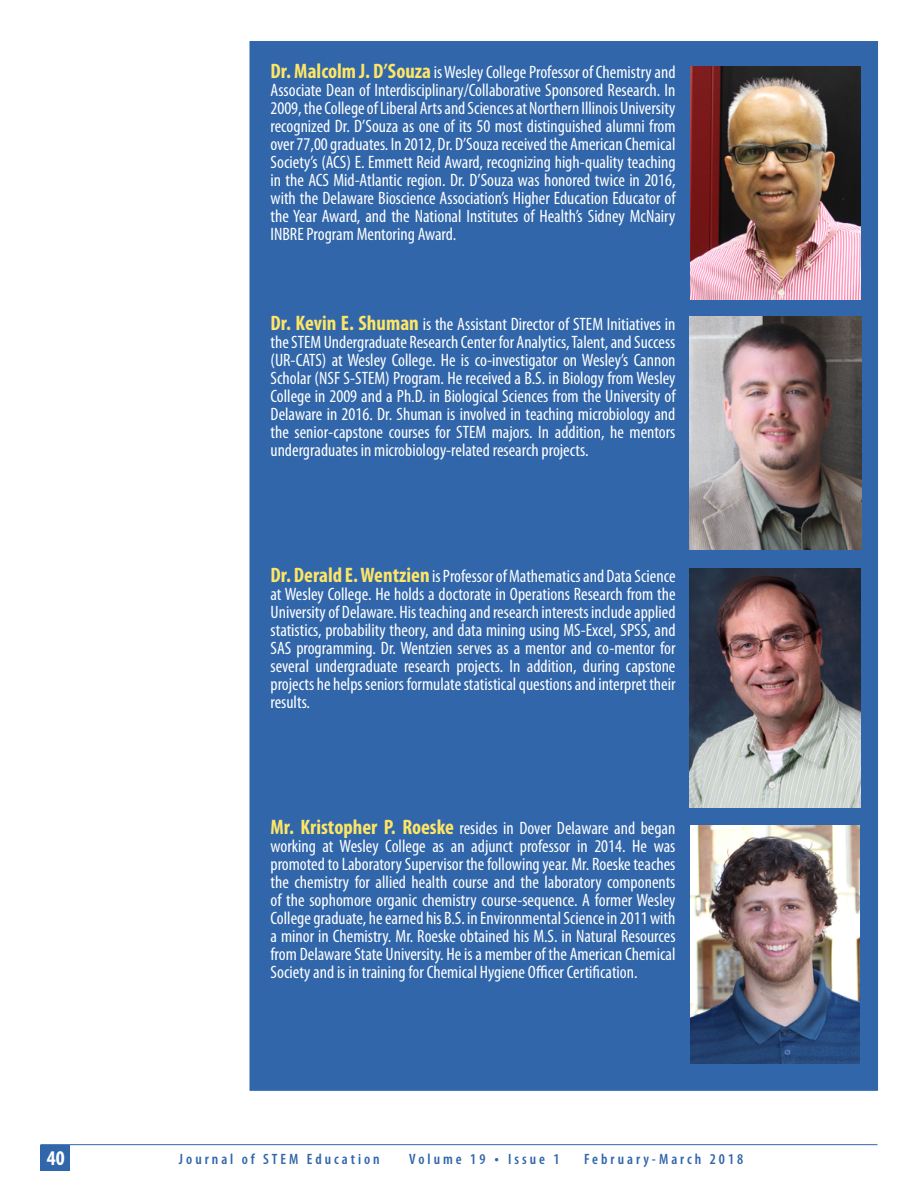
<style>
.page{position:relative;width:918px;height:1188px;background:#fff}
.page>*{position:absolute;margin:0;border:0;box-sizing:border-box;transform-origin:0 0}
.t1{font:700 condensed 21px "Myriad Pro";color:#fff}
.t2{font:condensed 18px/18px "Myriad Pro";color:#fff;text-align:justify}
.t3{font:600 condensed 15px "Myriad Pro";letter-spacing:.2em;color:#3166aa}
.s1{font-weight:700;font-size:21px;color:#fde566}
.s2{font-size:16.5px}
</style>
<div class="page">
<hr style="left:40px;top:1144px;width:838px;height:1px;background:#3166aa">
<div style="left:40px;top:1145px;width:30px;height:26px;background:#3166aa"></div>
<div style="left:249px;top:41px;width:629px;height:1050px;background:#3166aa;border:1px solid #3166aa"></div>
<img style="left:690px;top:67px;width:170px;height:233px">
<img style="left:689px;top:317px;width:172px;height:233px">
<img style="left:689px;top:568px;width:172px;height:240px">
<img style="left:690px;top:826px;width:170px;height:238px">
<p class="t2" style="left:271px;top:63px;width:407px"><span class="s1">Dr. Malcolm J. D’Souza</span> is Wesley College Professor of Chemistry and Associate Dean of Interdisciplinary/Collaborative Sponsored Research. In 2009, the College of Liberal Arts and Sciences at Northern Illinois University recognized Dr. D’Souza as one of its 50 most distinguished alumni from over 77,00 graduates. In 2012, Dr. D’Souza received the American Chemical Society’s (ACS) E. Emmett Reid Award, recognizing high-quality teaching in the ACS Mid-Atlantic region. Dr. D’Souza was honored twice in 2016, with the Delaware Bioscience Association’s Higher Education Educator of the Year Award, and the National Institutes of Health’s Sidney McNairy INBRE Program Mentoring Award.</p>
<p class="t2" style="left:271px;top:315px;width:407px"><span class="s1">Dr. Kevin E. Shuman</span> is the Assistant Director of STEM Initiatives in the STEM Undergraduate Research Center for Analytics, Talent, and Success (UR-CATS) at Wesley College. He is co-investigator on Wesley’s Cannon Scholar (NSF S-STEM) Program. He received a B.S. in Biology from Wesley College in 2009 and a Ph.D. in Biological Sciences from the University of Delaware in 2016. Dr. Shuman is involved in teaching microbiology and the senior-capstone courses for STEM majors. In addition, he mentors undergraduates in microbiology-related research projects.</p>
<p class="t2" style="left:271px;top:567px;width:407px"><span class="s1">Dr. Derald E. Wentzien</span> is Professor of Mathematics and Data Science at Wesley College. He holds a doctorate in Operations Research from the University of Delaware. His teaching and research interests include applied statistics, probability theory, and data mining using MS-Excel, SPSS, and SAS programming. Dr. Wentzien serves as a mentor and co-mentor for several undergraduate research projects. In addition, during capstone projects he helps seniors formulate statistical questions and interpret their results.</p>
<p class="t2" style="left:271px;top:819px;width:407px"><span class="s1">Mr. Kristopher P. Roeske</span> resides in Dover Delaware and began working at Wesley College as an adjunct professor in 2014. He was promoted to Laboratory Supervisor the following year. Mr. Roeske teaches the chemistry for allied health course and the laboratory components of the sophomore organic chemistry course-sequence. A former Wesley College graduate, he earned his B.S. in Environmental Science in 2011 with a minor in Chemistry. Mr. Roeske obtained his M.S. in Natural Resources from Delaware State University. He is a member of the American Chemical Society and is in training for Chemical Hygiene Officer Certification.</p>
<p class="t1" style="left:47px;top:1145px;width:19px">40</p>
<p class="t3" style="left:179px;top:1150px;width:202px">Journal of STEM Education</p>
<p class="t3" style="left:409px;top:1150px;width:152px">Volume 19 <span class="s2">•</span> Issue 1</p>
<p class="t3" style="left:584px;top:1150px;width:161px">February-March 2018</p>
</div>
